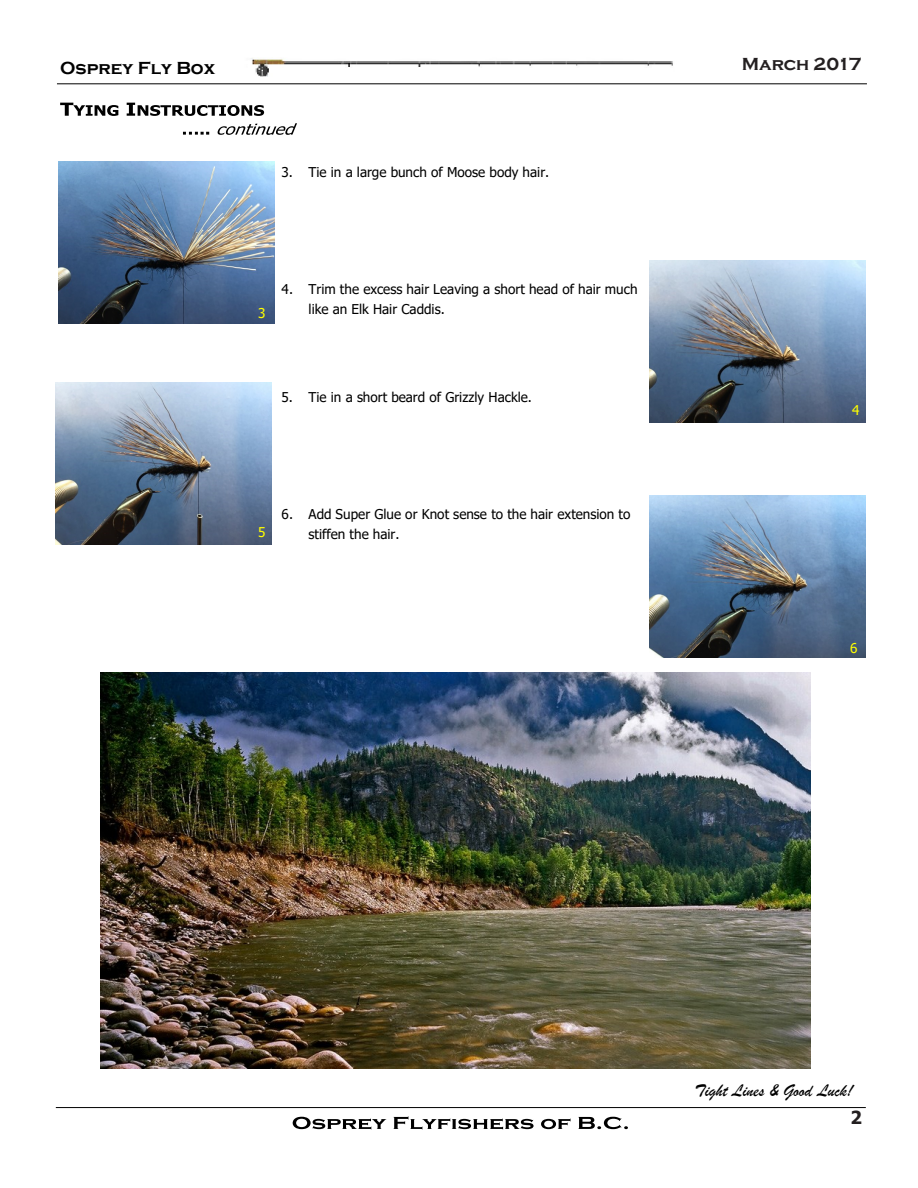
<style>
.page{position:relative;width:918px;height:1188px;background:#fff}
.page>*{position:absolute;margin:0;border:0;box-sizing:border-box;transform-origin:0 0}
.t1{font:18px "Brush Script";color:#000}
.t2{font:700 18px "Copperplate Gothic";color:#000}
.t3{font:700 18px "Copperplate Gothic";letter-spacing:-.01em;color:#231f20}
.t4{font:700 18px "Tahoma";color:#231f20}
.t5{font:13.5px/20.1px "Tahoma";color:#000}
.t6{font:13.5px "Tahoma";color:#ff0}
</style>
<div class="page">
<hr style="left:56px;top:1107px;width:810px;height:1px;background:#000">
<svg style="left:293px;top:1116px;width:335px;height:14px"></svg>
<svg style="left:60px;top:103px;width:58px;height:13px"></svg>
<svg style="left:127px;top:103px;width:137px;height:13px"></svg>
<svg style="left:183px;top:132px;width:26px;height:3px"></svg>
<svg style="left:218px;top:123px;width:79px;height:12px"></svg>
<hr style="left:57px;top:84px;width:810px;height:1px;background:#000">
<img style="left:251px;top:58px;width:422px;height:19px">
<img style="left:59px;top:162px;width:216px;height:162px">
<img style="left:650px;top:261px;width:216px;height:162px">
<img style="left:56px;top:382px;width:216px;height:162px">
<img style="left:650px;top:496px;width:216px;height:162px">
<img style="left:100px;top:672px;width:710px;height:397px">
<p class="t2" style="left:60px;top:58px;width:157px">Osprey Fly Box</p>
<p class="t5" style="left:282px;top:163px;width:269px">3. Tie in a large bunch of Moose body hair.</p>
<p class="t6" style="left:258px;top:304px;width:9px">3</p>
<p class="t5" style="left:309px;top:280px;width:331px;text-indent:-27px">4. Trim the excess hair Leaving a short head of hair much like an Elk Hair Caddis.</p>
<p class="t5" style="left:282px;top:388px;width:252px">5. Tie in a short beard of Grizzly Hackle.</p>
<p class="t6" style="left:258px;top:523px;width:9px">5</p>
<p class="t5" style="left:309px;top:505px;width:323px;text-indent:-27px">6. Add Super Glue or Knot sense to the hair extension to stiffen the hair.</p>
<p class="t3" style="left:742px;top:54px;width:121px">March 2017</p>
<p class="t6" style="left:852px;top:402px;width:9px">4</p>
<p class="t6" style="left:850px;top:639px;width:9px">6</p>
<p class="t1" style="left:695px;top:1080px;width:160px">Tight Lines &amp; Good Luck!</p>
<p class="t4" style="left:850px;top:1105px;width:13px">2</p>
</div>
